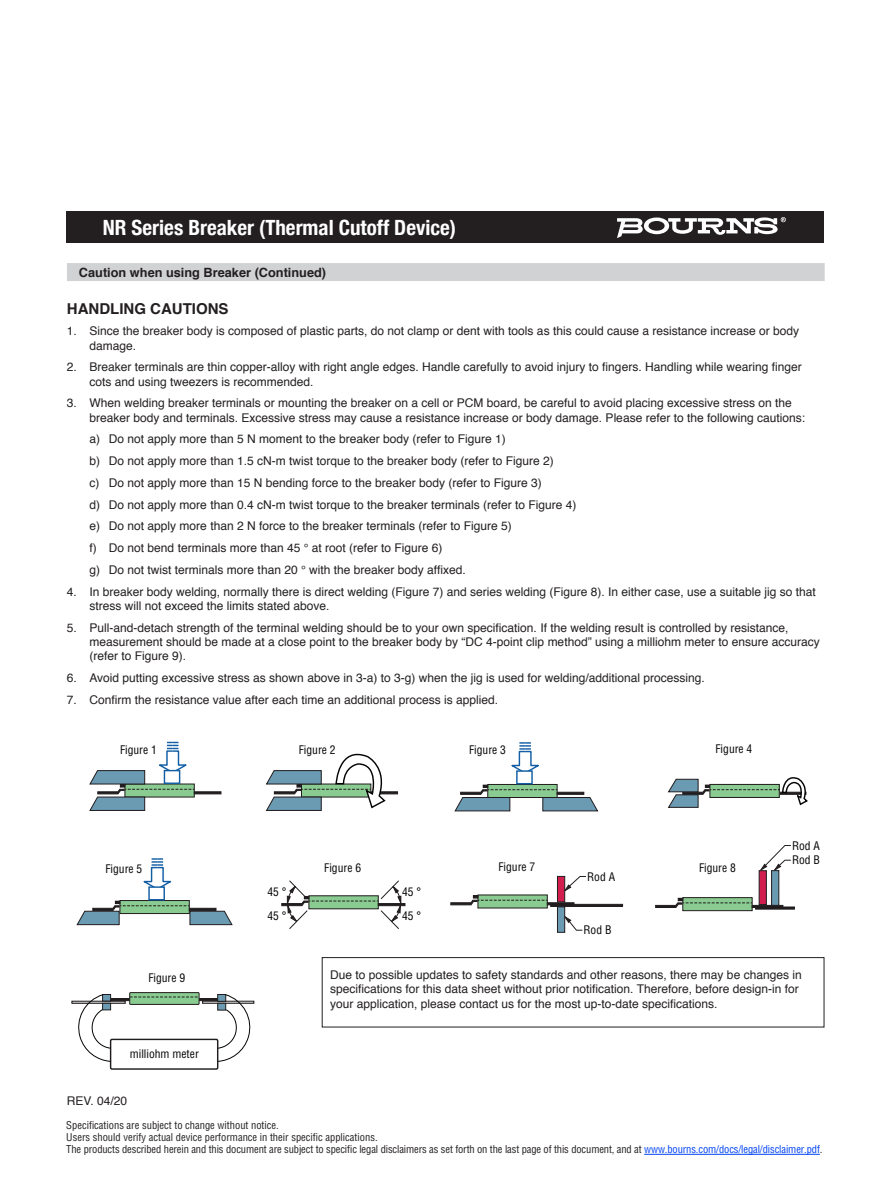
<style>
.page{position:relative;width:891px;height:1188px;background:#fff}
.page>*{position:absolute;margin:0;border:0;box-sizing:border-box;transform-origin:0 0}
.t1{font:700 condensed 21px "Helvetica Neue";color:#fff}
.t2{font:700 15px "Helvetica";color:#231f20}
.t3{font:700 12.75px "Helvetica";color:#231f20}
.t4{font:12px/14.2px "Helvetica";color:#231f20}
.t5{font:condensed 11.55px/24px "Helvetica";color:#040503}
.t6{font:condensed 10.5px/12px "Helvetica";letter-spacing:-.01em;color:#231f20}
.s1{color:#0042f4}
</style>
<div class="page">
<hr style="left:644px;top:1154px;width:176px;height:1px;background:#0042f4">
<div style="left:67px;top:212px;width:757px;height:31px;background:#231f20"></div>
<svg style="left:617px;top:217px;width:169px;height:21px"></svg>
<div style="left:67px;top:263px;width:758px;height:18px;background:#d1d2d4"></div>
<div style="left:72px;top:1001px;width:54px;height:3px;border:1px solid #211d1e"></div>
<svg style="left:487px;top:784px;width:71px;height:1px"></svg>
<svg style="left:454px;top:785px;width:145px;height:27px"></svg>
<svg style="left:511px;top:742px;width:28px;height:28px"></svg>
<div style="left:516px;top:770px;width:17px;height:14px;background:#fff;border:1px solid #125ea4"></div>
<div style="left:194px;top:791px;width:27px;height:3px;background:#211d1e;border:1px solid #211d1e"></div>
<svg style="left:89px;top:742px;width:105px;height:69px"></svg>
<div style="left:164px;top:770px;width:16px;height:14px;background:#fff;border:1px solid #125ea4"></div>
<div style="left:682px;top:897px;width:71px;height:14px;background:#8acb91;border:1px solid #211d1e"></div>
<hr style="left:752px;top:905px;width:31px;height:3px;background:#211d1e">
<hr style="left:755px;top:907px;width:40px;height:2px;background:#211d1e">
<svg style="left:655px;top:898px;width:97px;height:10px"></svg>
<svg style="left:120px;top:900px;width:70px;height:1px"></svg>
<svg style="left:76px;top:901px;width:157px;height:24px"></svg>
<svg style="left:143px;top:858px;width:29px;height:28px"></svg>
<div style="left:148px;top:886px;width:17px;height:14px;background:#fff;border:1px solid #125ea4"></div>
<div style="left:771px;top:870px;width:8px;height:36px;background:#6b9ab3;border:1px solid #211d1e"></div>
<div style="left:759px;top:870px;width:8px;height:35px;background:#d11e4f;border:1px solid #211d1e"></div>
<svg style="left:760px;top:845px;width:31px;height:26px"></svg>
<svg style="left:478px;top:895px;width:70px;height:13px"></svg>
<div style="left:547px;top:902px;width:27px;height:3px;background:#211d1e;border:1px solid #211d1e"></div>
<div style="left:550px;top:904px;width:73px;height:3px;background:#211d1e;border:1px solid #211d1e"></div>
<svg style="left:450px;top:895px;width:97px;height:11px"></svg>
<div style="left:557px;top:906px;width:8px;height:27px;background:#6b9ab3;border:1px solid #211d1e"></div>
<div style="left:557px;top:876px;width:8px;height:26px;background:#d11e4f;border:1px solid #211d1e"></div>
<svg style="left:564px;top:876px;width:22px;height:16px"></svg>
<svg style="left:564px;top:915px;width:19px;height:16px"></svg>
<svg style="left:667px;top:777px;width:141px;height:31px"></svg>
<div style="left:370px;top:791px;width:28px;height:3px;background:#211d1e;border:1px solid #211d1e"></div>
<svg style="left:265px;top:753px;width:123px;height:58px"></svg>
<div style="left:378px;top:903px;width:27px;height:3px;background:#211d1e;border:1px solid #211d1e"></div>
<svg style="left:281px;top:880px;width:120px;height:49px"></svg>
<div style="left:129px;top:992px;width:70px;height:13px;border:1px solid #211d1e"></div>
<div style="left:110px;top:1039px;width:108px;height:31px;border:1px solid #211d1e"></div>
<svg style="left:75px;top:994px;width:179px;height:68px"></svg>
<div style="left:322px;top:957px;width:502px;height:70px;border:1px solid #231f20"></div>
<h1 class="t1" style="left:103px;top:210px;width:355px">NR Series Breaker (Thermal Cutoff Device)</h1>
<p class="t3" style="left:79px;top:262px;width:249px">Caution when using Breaker (Continued)</p>
<p class="t2" style="left:67px;top:296px;width:163px">HANDLING CAUTIONS</p>
<p class="t4" style="left:89px;top:324px;width:711px;text-indent:-22px">1. Since the breaker body is composed of plastic parts, do not clamp or dent with tools as this could cause a resistance increase or body damage.</p>
<p class="t4" style="left:89px;top:360px;width:714px;text-indent:-22px">2. Breaker terminals are thin copper-alloy with right angle edges. Handle carefully to avoid injury to fingers. Handling while wearing finger cots and using tweezers is recommended.</p>
<p class="t4" style="left:89px;top:396px;width:717px;text-indent:-22px">3. When welding breaker terminals or mounting the breaker on a cell or PCM board, be careful to avoid placing excessive stress on the breaker body and terminals. Excessive stress may cause a resistance increase or body damage. Please refer to the following cautions:</p>
<p class="t4" style="left:89px;top:429px;width:489px;line-height:21.8px">a) Do not apply more than 5 N moment to the breaker body (refer to Figure 1)<br>b) Do not apply more than 1.5 cN-m twist torque to the breaker body (refer to Figure 2)<br>c) Do not apply more than 15 N bending force to the breaker body (refer to Figure 3)<br>d) Do not apply more than 0.4 cN-m twist torque to the breaker terminals (refer to Figure 4) e) Do not apply more than 2 N force to the breaker terminals (refer to Figure 5)<br>f) Do not bend terminals more than 45 ° at root (refer to Figure 6)<br>g) Do not twist terminals more than 20 ° with the breaker body affixed.</p>
<p class="t4" style="left:89px;top:585px;width:728px;text-indent:-22px">4. In breaker body welding, normally there is direct welding (Figure 7) and series welding (Figure 8). In either case, use a suitable jig so that stress will not exceed the limits stated above.</p>
<p class="t4" style="left:89px;top:621px;width:732px;text-indent:-22px">5. Pull-and-detach strength of the terminal welding should be to your own specification. If the welding result is controlled by resistance, measurement should be made at a close point to the breaker body by “DC 4-point clip method” using a milliohm meter to ensure accuracy (refer to Figure 9).</p>
<p class="t4" style="left:67px;top:671px;width:639px">6. Avoid putting excessive stress as shown above in 3-a) to 3-g) when the jig is used for welding/additional processing.</p>
<p class="t4" style="left:67px;top:693px;width:433px">7. Confirm the resistance value after each time an additional process is applied.</p>
<p class="t5" style="left:120px;top:738px;width:38px">Figure 1</p>
<p class="t5" style="left:299px;top:737px;width:38px">Figure 2</p>
<p class="t5" style="left:469px;top:738px;width:38px">Figure 3</p>
<p class="t5" style="left:716px;top:737px;width:38px">Figure 4</p>
<p class="t5" style="left:106px;top:856px;width:38px">Figure 5</p>
<p class="t5" style="left:324px;top:856px;width:38px">Figure 6</p>
<p class="t5" style="left:498px;top:855px;width:38px">Figure 7</p>
<p class="t5" style="left:699px;top:856px;width:38px">Figure 8</p>
<p class="t5" style="left:587px;top:864px;width:29px">Rod A</p>
<p class="t5" style="left:267px;top:879px;width:21px">45 °<br>45 °</p>
<p class="t5" style="left:402px;top:879px;width:21px">45 °<br>45 °</p>
<p class="t5" style="left:584px;top:918px;width:29px">Rod B</p>
<p class="t5" style="left:792px;top:838px;width:29px;line-height:14.7px">Rod A<br>Rod B</p>
<p class="t5" style="left:148px;top:965px;width:38px">Figure 9</p>
<p class="t5" style="left:130px;top:1041px;width:71px">milliohm meter</p>
<p class="t4" style="left:330px;top:968px;width:473px">Due to possible updates to safety standards and other reasons, there may be changes in specifications for this data sheet without prior notification. Therefore, before design-in for your application, please contact us for the most up-to-date specifications.</p>
<p class="t4" style="left:67px;top:1094px;width:62px">REV. 04/20</p>
<p class="t6" style="left:66px;top:1119px;width:758px">Specifications are subject to change without notice.<br>Users should verify actual device performance in their specific applications.<br>The products described herein and this document are subject to specific legal disclaimers as set forth on the last page of this document, and at <span class="s1">www.bourns.com/docs/legal/disclaimer.pdf</span>.</p>
</div>
